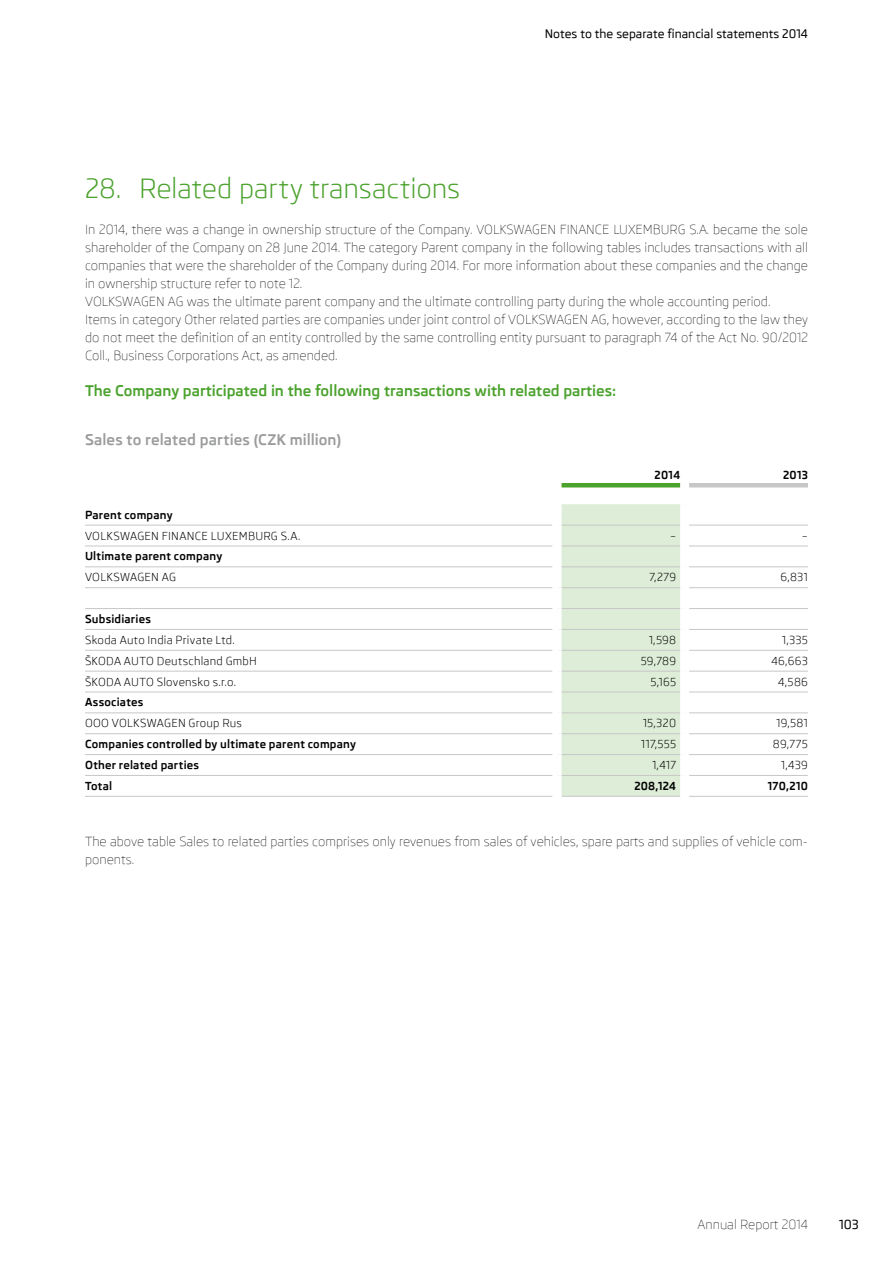
<style>
.page{position:relative;width:893px;height:1263px;background:#fff}
.page>*{position:absolute;margin:0;border:0;box-sizing:border-box;transform-origin:0 0}
.t1{font:27px "Skoda Pro";letter-spacing:-.005em;color:#4ba22d}
.t2{font:700 15px "Skoda Pro";color:#4ba22d}
.t3{font:700 15px "Skoda Pro";letter-spacing:.005em;color:#9b9c9c}
.t4{font:300 12.75px/18px "Skoda Pro";color:#000}
.t5{font:500 12.75px "Skoda Pro";color:#000}
.t6{font:500 12px "Skoda Pro";color:#000}
.t7{font:11.25px "Skoda Pro";letter-spacing:.02em;color:#000}
.t8{font:700 11.25px "Skoda Pro";letter-spacing:.02em;color:#000}
</style>
<div class="page">
<svg style="left:85px;top:487px;width:723px;height:309px"></svg>
<div style="left:562px;top:504px;width:118px;height:292px;background:#ddedd7"></div>
<hr style="left:85px;top:525px;width:468px;height:1px;background:#c7c7c8">
<hr style="left:562px;top:525px;width:118px;height:1px;background:#c7c7c8">
<hr style="left:689px;top:525px;width:119px;height:1px;background:#c7c7c8">
<hr style="left:85px;top:546px;width:468px;height:1px;background:#c7c7c8">
<hr style="left:562px;top:546px;width:118px;height:1px;background:#c7c7c8">
<hr style="left:689px;top:546px;width:119px;height:1px;background:#c7c7c8">
<hr style="left:85px;top:566px;width:468px;height:1px;background:#c7c7c8">
<hr style="left:562px;top:566px;width:118px;height:1px;background:#c7c7c8">
<hr style="left:689px;top:566px;width:119px;height:1px;background:#c7c7c8">
<hr style="left:85px;top:587px;width:468px;height:1px;background:#c7c7c8">
<hr style="left:562px;top:587px;width:118px;height:1px;background:#c7c7c8">
<hr style="left:689px;top:587px;width:119px;height:1px;background:#c7c7c8">
<hr style="left:85px;top:608px;width:468px;height:1px;background:#c7c7c8">
<hr style="left:562px;top:608px;width:118px;height:1px;background:#c7c7c8">
<hr style="left:689px;top:608px;width:119px;height:1px;background:#c7c7c8">
<hr style="left:85px;top:629px;width:468px;height:1px;background:#c7c7c8">
<hr style="left:562px;top:629px;width:118px;height:1px;background:#c7c7c8">
<hr style="left:689px;top:629px;width:119px;height:1px;background:#c7c7c8">
<hr style="left:85px;top:650px;width:468px;height:1px;background:#c7c7c8">
<hr style="left:562px;top:650px;width:118px;height:1px;background:#c7c7c8">
<hr style="left:689px;top:650px;width:119px;height:1px;background:#c7c7c8">
<hr style="left:85px;top:671px;width:468px;height:1px;background:#c7c7c8">
<hr style="left:562px;top:671px;width:118px;height:1px;background:#c7c7c8">
<hr style="left:689px;top:671px;width:119px;height:1px;background:#c7c7c8">
<hr style="left:85px;top:692px;width:468px;height:1px;background:#c7c7c8">
<hr style="left:562px;top:692px;width:118px;height:1px;background:#c7c7c8">
<hr style="left:689px;top:692px;width:119px;height:1px;background:#c7c7c8">
<hr style="left:85px;top:712px;width:468px;height:1px;background:#c7c7c8">
<hr style="left:562px;top:712px;width:118px;height:1px;background:#c7c7c8">
<hr style="left:689px;top:712px;width:119px;height:1px;background:#c7c7c8">
<hr style="left:85px;top:733px;width:468px;height:1px;background:#c7c7c8">
<hr style="left:562px;top:733px;width:118px;height:1px;background:#c7c7c8">
<hr style="left:689px;top:733px;width:119px;height:1px;background:#c7c7c8">
<hr style="left:85px;top:754px;width:468px;height:1px;background:#c7c7c8">
<hr style="left:562px;top:754px;width:118px;height:1px;background:#c7c7c8">
<hr style="left:689px;top:754px;width:119px;height:1px;background:#c7c7c8">
<hr style="left:85px;top:775px;width:468px;height:1px;background:#c7c7c8">
<hr style="left:562px;top:775px;width:118px;height:1px;background:#c7c7c8">
<hr style="left:689px;top:775px;width:119px;height:1px;background:#c7c7c8">
<hr style="left:85px;top:796px;width:468px;height:1px;background:#c7c7c8">
<hr style="left:562px;top:796px;width:118px;height:1px;background:#c7c7c8">
<hr style="left:689px;top:796px;width:119px;height:1px;background:#c7c7c8">
<div style="left:553px;top:504px;width:9px;height:21px;background:#fff"></div>
<div style="left:680px;top:504px;width:9px;height:21px;background:#fff"></div>
<div style="left:553px;top:525px;width:9px;height:21px;background:#fff"></div>
<div style="left:680px;top:525px;width:9px;height:21px;background:#fff"></div>
<div style="left:553px;top:546px;width:9px;height:21px;background:#fff"></div>
<div style="left:680px;top:546px;width:9px;height:21px;background:#fff"></div>
<div style="left:553px;top:567px;width:9px;height:21px;background:#fff"></div>
<div style="left:680px;top:567px;width:9px;height:21px;background:#fff"></div>
<div style="left:553px;top:588px;width:9px;height:20px;background:#fff"></div>
<div style="left:680px;top:588px;width:9px;height:20px;background:#fff"></div>
<div style="left:553px;top:608px;width:9px;height:21px;background:#fff"></div>
<div style="left:680px;top:608px;width:9px;height:21px;background:#fff"></div>
<div style="left:553px;top:629px;width:9px;height:21px;background:#fff"></div>
<div style="left:680px;top:629px;width:9px;height:21px;background:#fff"></div>
<div style="left:553px;top:650px;width:9px;height:21px;background:#fff"></div>
<div style="left:680px;top:650px;width:9px;height:21px;background:#fff"></div>
<div style="left:553px;top:671px;width:9px;height:21px;background:#fff"></div>
<div style="left:680px;top:671px;width:9px;height:21px;background:#fff"></div>
<div style="left:553px;top:692px;width:9px;height:21px;background:#fff"></div>
<div style="left:680px;top:692px;width:9px;height:21px;background:#fff"></div>
<div style="left:553px;top:713px;width:9px;height:21px;background:#fff"></div>
<div style="left:680px;top:713px;width:9px;height:21px;background:#fff"></div>
<div style="left:553px;top:734px;width:9px;height:20px;background:#fff"></div>
<div style="left:680px;top:734px;width:9px;height:20px;background:#fff"></div>
<div style="left:553px;top:754px;width:9px;height:21px;background:#fff"></div>
<div style="left:680px;top:754px;width:9px;height:21px;background:#fff"></div>
<div style="left:553px;top:775px;width:9px;height:21px;background:#fff"></div>
<div style="left:680px;top:775px;width:9px;height:21px;background:#fff"></div>
<div style="left:553px;top:471px;width:9px;height:33px;background:#fff"></div>
<div style="left:680px;top:471px;width:9px;height:33px;background:#fff"></div>
<hr style="left:562px;top:483px;width:118px;height:4px;background:#4ba22d">
<hr style="left:689px;top:483px;width:119px;height:4px;background:#c7c7c8">
<p class="t6" style="left:545px;top:27px;width:265px">Notes to the separate financial statements 2014</p>
<h1 class="t1" style="left:85px;top:173px;width:377px">28. Related party transactions</h1>
<p class="t4" style="left:85px;top:221px;width:724px">In 2014, there was a change in ownership structure of the Company. VOLKSWAGEN FINANCE LUXEMBURG S.A. became the sole shareholder of the Company on 28 June 2014. The category Parent company in the following tables includes transactions with all companies that were the shareholder of the Company during 2014. For more information about these companies and the change in ownership structure refer to note 12.<br>VOLKSWAGEN AG was the ultimate parent company and the ultimate controlling party during the whole accounting period.<br>Items in category Other related parties are companies under joint control of VOLKSWAGEN AG, however, according to the law they do not meet the definition of an entity controlled by the same controlling entity pursuant to paragraph 74 of the Act No. 90/2012<br>Coll., Business Corporations Act, as amended.</p>
<p class="t2" style="left:85px;top:382px;width:533px">The Company participated in the following transactions with related parties:</p>
<p class="t3" style="left:85px;top:431px;width:258px">Sales to related parties (CZK million)</p>
<p class="t8" style="left:655px;top:468px;width:27px">2014</p>
<p class="t8" style="left:783px;top:468px;width:26px">2013</p>
<p class="t8" style="left:85px;top:508px;width:89px">Parent company</p>
<p class="t7" style="left:85px;top:529px;width:217px">VOLKSWAGEN FINANCE LUXEMBURG S.A.</p>
<p class="t7" style="left:670px;top:529px;width:8px">–</p>
<p class="t7" style="left:802px;top:529px;width:8px">–</p>
<p class="t8" style="left:85px;top:550px;width:139px">Ultimate parent company</p>
<p class="t7" style="left:85px;top:571px;width:92px">VOLKSWAGEN AG</p>
<p class="t7" style="left:649px;top:571px;width:28px">7,279</p>
<p class="t7" style="left:780px;top:571px;width:29px">6,831</p>
<p class="t8" style="left:85px;top:612px;width:67px">Subsidiaries</p>
<p class="t7" style="left:85px;top:633px;width:151px">Skoda Auto India Private Ltd.</p>
<p class="t7" style="left:649px;top:633px;width:29px">1,598</p>
<p class="t7" style="left:782px;top:633px;width:27px">1,335</p>
<p class="t7" style="left:85px;top:654px;width:173px">ŠKODA AUTO Deutschland GmbH</p>
<p class="t7" style="left:641px;top:654px;width:37px">59,789</p>
<p class="t7" style="left:771px;top:654px;width:38px">46,663</p>
<p class="t7" style="left:85px;top:675px;width:153px">ŠKODA AUTO Slovensko s.r.o.</p>
<p class="t7" style="left:650px;top:675px;width:27px">5,165</p>
<p class="t7" style="left:778px;top:675px;width:31px">4,586</p>
<p class="t8" style="left:85px;top:696px;width:60px">Associates</p>
<p class="t7" style="left:85px;top:717px;width:158px">OOO VOLKSWAGEN Group Rus</p>
<p class="t7" style="left:643px;top:717px;width:35px">15,320</p>
<p class="t7" style="left:776px;top:717px;width:33px">19,581</p>
<p class="t8" style="left:85px;top:738px;width:272px">Companies controlled by ultimate parent company</p>
<p class="t7" style="left:641px;top:738px;width:36px">117,555</p>
<p class="t7" style="left:773px;top:738px;width:37px">89,775</p>
<p class="t8" style="left:85px;top:758px;width:116px">Other related parties</p>
<p class="t7" style="left:652px;top:759px;width:25px">1,417</p>
<p class="t7" style="left:781px;top:759px;width:28px">1,439</p>
<p class="t8" style="left:85px;top:779px;width:29px">Total</p>
<p class="t8" style="left:634px;top:779px;width:43px">208,124</p>
<p class="t8" style="left:768px;top:779px;width:42px">170,210</p>
<p class="t4" style="left:85px;top:833px;width:724px">The above table Sales to related parties comprises only revenues from sales of vehicles, spare parts and supplies of vehicle com&shy;ponents.</p>
<p class="t4" style="left:698px;top:1215px;width:112px">Annual Report 2014</p>
<p class="t5" style="left:839px;top:1217px;width:21px">103</p>
</div>
